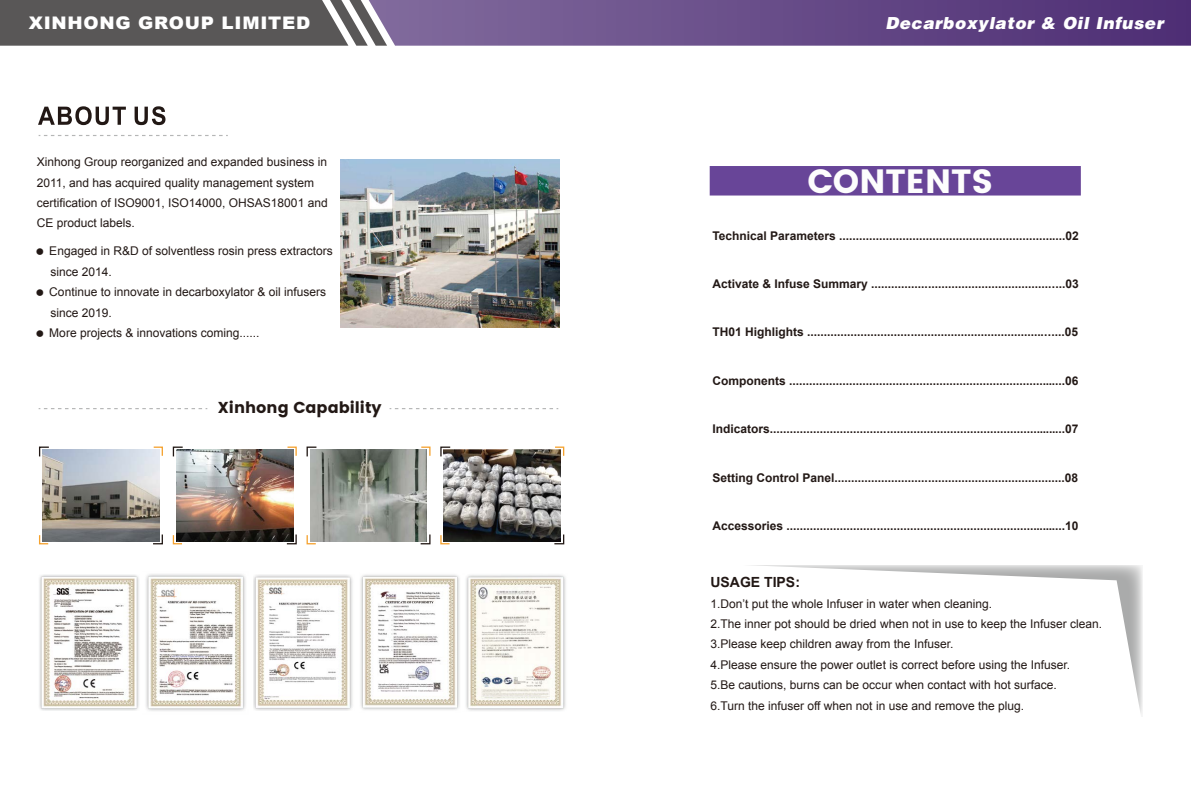
<style>
.page{position:relative;width:1191px;height:808px;background:#fff}
.page>*{position:absolute;margin:0;border:0;box-sizing:border-box;transform-origin:0 0}
.t1{font:33.5px "Poppins";color:#fdfdfd}
.t2{font:900 17.4px "Arial";letter-spacing:.04em;color:#fff;scale:1.05 1}
.t3{font:16.6px "Airbus Special";letter-spacing:.04em;color:#fff}
.t4{font:15.8px "Poppins";color:#221815}
.t5{font:700 14px "Arial";color:#221815}
.t6{font:700 12px "Arial";color:#221815}
.t7{font:12px/20.4px "Arial";color:#221815}
.s1{font-family:"Adobe Song Std";font-weight:300;font-size:9px}
</style>
<div class="page">
<div style="left:709px;top:166px;width:371px;height:29px;background:#684598"></div>
<svg style="left:751px;top:565px;width:390px;height:148px"></svg>
<svg style="left:0;top:0;width:1191px;height:46px;background:#66547c"></svg>
<img style="left:444px;top:450px;width:116px;height:91px">
<svg style="left:38px;top:106px;width:88px;height:19px"></svg>
<svg style="left:135px;top:106px;width:30px;height:19px"></svg>
<svg style="left:39px;top:135px;width:189px;height:1px"></svg>
<svg style="left:39px;top:408px;width:168px;height:1px"></svg>
<svg style="left:389px;top:408px;width:169px;height:1px"></svg>
<img style="left:176px;top:450px;width:117px;height:91px">
<img style="left:43px;top:450px;width:116px;height:91px">
<img style="left:310px;top:450px;width:117px;height:91px">
<svg style="left:39px;top:446px;width:11px;height:11px"></svg>
<svg style="left:152px;top:534px;width:11px;height:11px"></svg>
<svg style="left:39px;top:534px;width:11px;height:11px"></svg>
<svg style="left:152px;top:446px;width:11px;height:11px"></svg>
<svg style="left:172px;top:446px;width:11px;height:11px"></svg>
<svg style="left:286px;top:534px;width:11px;height:11px"></svg>
<svg style="left:172px;top:534px;width:11px;height:11px"></svg>
<svg style="left:286px;top:446px;width:11px;height:11px"></svg>
<svg style="left:306px;top:446px;width:11px;height:11px"></svg>
<svg style="left:420px;top:534px;width:11px;height:11px"></svg>
<svg style="left:306px;top:534px;width:11px;height:11px"></svg>
<svg style="left:420px;top:446px;width:11px;height:11px"></svg>
<svg style="left:440px;top:446px;width:11px;height:11px"></svg>
<svg style="left:554px;top:534px;width:11px;height:11px"></svg>
<svg style="left:440px;top:534px;width:11px;height:11px"></svg>
<svg style="left:554px;top:446px;width:11px;height:11px"></svg>
<img style="left:341px;top:160px;width:218px;height:168px">
<img style="left:39px;top:575px;width:100px;height:135px">
<img style="left:466px;top:575px;width:100px;height:136px">
<img style="left:360px;top:574px;width:100px;height:136px">
<img style="left:254px;top:575px;width:99px;height:136px">
<img style="left:146px;top:574px;width:100px;height:137px">
<h2 class="t2" style="left:29px;top:10px;width:269px">XINHONG GROUP LIMITED</h2>
<h3 class="t3" style="left:885px;top:14px;width:279px">Decarboxylator &amp; Oil Infuser</h3>
<p class="t7" style="left:37px;top:152px;width:292px">Xinhong Group reorganized and expanded business in 2011, and has acquired quality management system certification of ISO9001, ISO14000, OHSAS18001 and CE product labels.</p>
<p class="t7" style="left:50px;top:241px;width:284px;text-indent:-15px"><span class="s1">●</span> Engaged in R&amp;D of solventless rosin press extractors since 2014.</p>
<p class="t7" style="left:50px;top:282px;width:277px;text-indent:-15px"><span class="s1">●</span> Continue to innovate in decarboxylator &amp; oil infusers since 2019.</p>
<p class="t7" style="left:35px;top:323px;width:226px"><span class="s1">●</span> More projects &amp; innovations coming......</p>
<h3 class="t4" style="left:217px;top:398px;width:166px">Xinhong Capability</h3>
<h1 class="t1" style="left:807px;top:162px;width:187px">CONTENTS</h1>
<p class="t6" style="left:712px;top:227px;width:368px">Technical Parameters ....................................................................02</p>
<p class="t6" style="left:712px;top:276px;width:368px">Activate &amp; Infuse Summary ..........................................................03</p>
<p class="t6" style="left:712px;top:324px;width:367px">TH01 Highlights .............................................................................05</p>
<p class="t6" style="left:712px;top:372px;width:367px">Components ...................................................................................06</p>
<p class="t6" style="left:712px;top:421px;width:367px">Indicators.........................................................................................07</p>
<p class="t6" style="left:712px;top:469px;width:367px">Setting Control Panel.....................................................................08</p>
<p class="t6" style="left:712px;top:518px;width:368px">Accessories ....................................................................................10</p>
<p class="t5" style="left:710px;top:573px;width:91px">USAGE TIPS:</p>
<p class="t7" style="left:710px;top:593px;width:393px">1.Don’t put the whole Infuser in water when cleaning.<br>2.The inner pot should be dried when not in use to keep the Infuser clean.<br>3.Please keep children away from the Infuser.<br>4.Please ensure the power outlet is correct before using the Infuser.<br>5.Be cautions, burns can be occur when contact with hot surface.<br>6.Turn the infuser off when not in use and remove the plug.</p>
</div>
